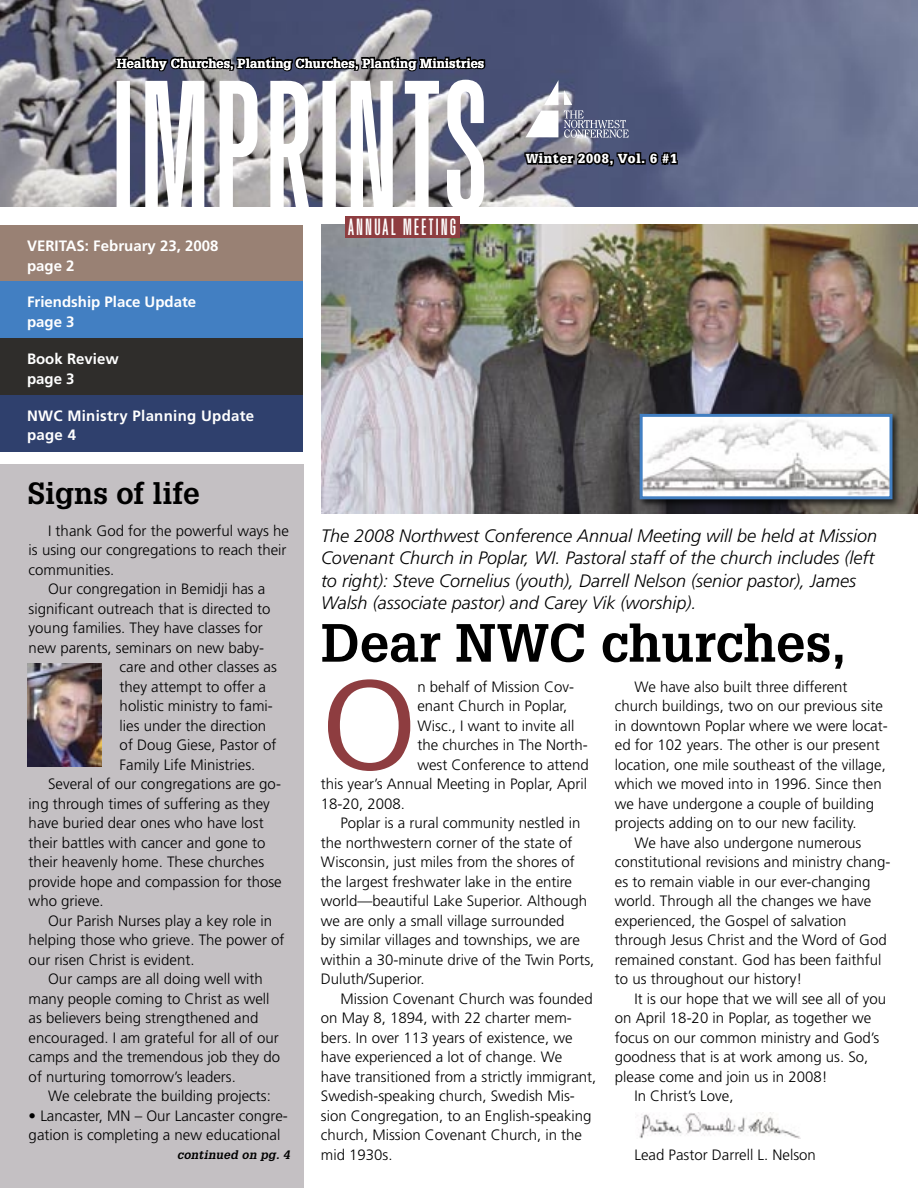
<style>
.page{position:relative;width:918px;height:1188px;background:#fff}
.page>*{position:absolute;margin:0;border:0;box-sizing:border-box;transform-origin:0 0}
.Body_Copy_w_Drop_Cap{font:123.9px "Glypha";color:#8e3d40}
.t1{font:700 52.5px "Glypha";color:#000}
.Headline{font:700 30px "Glypha";color:#000}
.t2{font:21px "OPTI Giant";letter-spacing:.08em;color:#fff}
.t3{font:italic 300 18px/22.5px "Frutiger";color:#000}
.Body_Copy{font:300 15px/19.5px "Frutiger";color:#000}
.Body_Copy_w_Drop_Cap-2{font:300 15px "Frutiger";color:#000}
.t4{font:700 15px/19.5px "Frutiger";color:#fff}
.t5{font:700 15px "Frutiger";letter-spacing:.02em;color:#fff}
.t6{font:700 12.75px "Glypha";letter-spacing:.01em;color:#fff}
.t7{font:900 12.75px "Glypha";letter-spacing:.06em;color:#fff}
.t8{font:italic 700 12px "Glypha";letter-spacing:.02em;color:#000}
</style>
<div class="page">
<img style="left:0;top:0;width:918px;height:207px">
<div style="left:0;top:464px;width:303px;height:724px;background:#c4c0c3"></div>
<div style="left:0;top:225px;width:303px;height:57px;background:#998174"></div>
<div style="left:0;top:281px;width:303px;height:57px;background:#427fc2"></div>
<div style="left:0;top:338px;width:303px;height:57px;background:#2f2d2b"></div>
<div style="left:0;top:395px;width:303px;height:57px;background:#2f406d"></div>
<svg style="left:114px;top:38px;width:374px;height:51px;background:#525465"></svg>
<svg style="left:523px;top:80px;width:156px;height:118px;background:#616680"></svg>
<svg style="left:117px;top:80px;width:367px;height:127px"></svg>
<img style="left:27px;top:664px;width:75px;height:103px">
<img style="left:321px;top:225px;width:597px;height:288px">
<div style="left:345px;top:216px;width:115px;height:22px;background:#8e3d40"></div>
<img style="left:637px;top:1112px;width:163px;height:27px">
<div style="left:635px;top:409px;width:268px;height:100px;background:#000;opacity:.75"></div>
<img style="left:644px;top:418px;width:244px;height:77px">
<div style="left:640px;top:414px;width:252px;height:85px;border:3px solid #427fc2"></div>
<p class="t6" style="left:117px;top:55px;width:369px">Healthy Churches, Planting Churches, Planting Ministries</p>
<p class="t4" style="left:27px;top:236px;width:193px">VERITAS: February 23, 2008 page 2</p>
<p class="t4" style="left:27px;top:292px;width:171px">Friendship Place Update page 3</p>
<p class="t4" style="left:27px;top:349px;width:93px">Book Review</p>
<p class="t4" style="left:27px;top:369px;width:49px">page 3</p>
<p class="t5" style="left:27px;top:407px;width:229px">NWC Ministry Planning Update</p>
<p class="t4" style="left:27px;top:425px;width:51px">page 4</p>
<p class="Headline" style="left:28px;top:475px;width:173px">Signs of life</p>
<p class="t2" style="left:348px;top:212px;width:111px">ANNUAL MEETING</p>
<p class="t7" style="left:526px;top:151px;width:153px">Winter 2008, Vol. 6 #1</p>
<p class="Body_Copy" style="left:29px;top:521px;width:262px;text-indent:19px">I thank God for the powerful ways he is using our congregations to reach their communities.</p>
<p class="Body_Copy" style="left:48px;top:579px;width:219px">Our congregation in Bemidji has a</p>
<p class="Body_Copy" style="left:29px;top:599px;width:243px">significant outreach that is directed to</p>
<p class="Body_Copy" style="left:29px;top:618px;width:236px">young families. They have classes for</p>
<p class="Body_Copy" style="left:29px;top:638px;width:237px">new parents, seminars on new baby-</p>
<p class="Body_Copy" style="left:120px;top:657px;width:159px">care and other classes as</p>
<p class="Body_Copy" style="left:120px;top:677px;width:148px">they attempt to offer a</p>
<p class="Body_Copy" style="left:120px;top:696px;width:155px">holistic ministry to fami-</p>
<p class="Body_Copy" style="left:120px;top:716px;width:148px">lies under the direction</p>
<p class="Body_Copy" style="left:120px;top:735px;width:158px">of Doug Giese, Pastor of</p>
<p class="Body_Copy" style="left:120px;top:755px;width:137px">Family Life Ministries.</p>
<p class="Body_Copy" style="left:29px;top:774px;width:255px;text-indent:19px">Several of our congregations are go&shy;ing through times of suffering as they have buried dear ones who have lost their battles with cancer and gone to their heavenly home. These churches provide hope and compassion for those who grieve.</p>
<p class="Body_Copy" style="left:29px;top:911px;width:257px;text-indent:19px">Our Parish Nurses play a key role in helping those who grieve. The power of our risen Christ is evident.</p>
<p class="Body_Copy" style="left:29px;top:969px;width:253px;text-indent:19px">Our camps are all doing well with many people coming to Christ as well as believers being strengthened and encouraged. I am grateful for all of our camps and the tremendous job they do of nurturing tomorrow’s leaders.</p>
<p class="Body_Copy" style="left:48px;top:1086px;width:224px">We celebrate the building projects:</p>
<p class="Body_Copy" style="left:29px;top:1106px;width:261px">• Lancaster, MN – Our Lancaster congre&shy;gation is completing a new educational</p>
<p class="t8" style="left:177px;top:1148px;width:114px">continued on pg. 4</p>
<p class="t3" style="left:321px;top:524px;width:558px">The 2008 Northwest Conference Annual Meeting will be held at Mission Covenant Church in Poplar, WI. Pastoral staff of the church includes (left to right): Steve Cornelius (youth), Darrell Nelson (senior pastor), James Walsh (associate pastor) and Carey Vik (worship).</p>
<p class="t1" style="left:321px;top:610px;width:527px">Dear NWC churches,</p>
<p class="Body_Copy_w_Drop_Cap" style="left:321px;top:651px;width:98px">O</p>
<p class="Body_Copy_w_Drop_Cap-2" style="left:417px;top:678px;width:158px">n behalf of Mission Cov-</p>
<p class="Body_Copy_w_Drop_Cap-2" style="left:417px;top:697px;width:152px">enant Church in Poplar,</p>
<p class="Body_Copy_w_Drop_Cap-2" style="left:417px;top:717px;width:159px">Wisc., I want to invite all</p>
<p class="Body_Copy_w_Drop_Cap-2" style="left:417px;top:736px;width:172px">the churches in The North-</p>
<p class="Body_Copy_w_Drop_Cap-2" style="left:417px;top:756px;width:173px">west Conference to attend</p>
<p class="Body_Copy_w_Drop_Cap-2" style="left:321px;top:775px;width:268px">this year’s Annual Meeting in Poplar, April</p>
<p class="Body_Copy_w_Drop_Cap-2" style="left:321px;top:795px;width:86px">18-20, 2008.</p>
<p class="Body_Copy" style="left:321px;top:813px;width:275px;text-indent:20px">Poplar is a rural community nestled in the northwestern corner of the state of Wisconsin, just miles from the shores of the largest freshwater lake in the entire world—beautiful Lake Superior. Although we are only a small village surrounded<br>by similar villages and townships, we are within a 30-minute drive of the Twin Ports, Duluth/Superior.</p>
<p class="Body_Copy" style="left:321px;top:989px;width:277px;text-indent:20px">Mission Covenant Church was founded on May 8, 1894, with 22 charter mem&shy;bers. In over 113 years of existence, we have experienced a lot of change. We<br>have transitioned from a strictly immigrant, Swedish-speaking church, Swedish Mis&shy;sion Congregation, to an English-speaking church, Mission Covenant Church, in the mid 1930s.</p>
<p class="Body_Copy" style="left:615px;top:677px;width:274px;text-indent:20px">We have also built three different church buildings, two on our previous site in downtown Poplar where we were locat&shy;ed for 102 years. The other is our present location, one mile southeast of the village, which we moved into in 1996. Since then we have undergone a couple of building projects adding on to our new facility.</p>
<p class="Body_Copy" style="left:615px;top:833px;width:277px;text-indent:20px">We have also undergone numerous constitutional revisions and ministry chang&shy;es to remain viable in our ever-changing world. Through all the changes we have experienced, the Gospel of salvation through Jesus Christ and the Word of God remained constant. God has been faithful to us throughout our history!</p>
<p class="Body_Copy" style="left:615px;top:989px;width:273px;text-indent:20px">It is our hope that we will see all of you on April 18-20 in Poplar, as together we focus on our common ministry and God’s goodness that is at work among us. So, please come and join us in 2008!</p>
<p class="Body_Copy" style="left:634px;top:1086px;width:101px">In Christ’s Love,</p>
<p class="Body_Copy" style="left:634px;top:1145px;width:183px">Lead Pastor Darrell L. Nelson</p>
</div>
